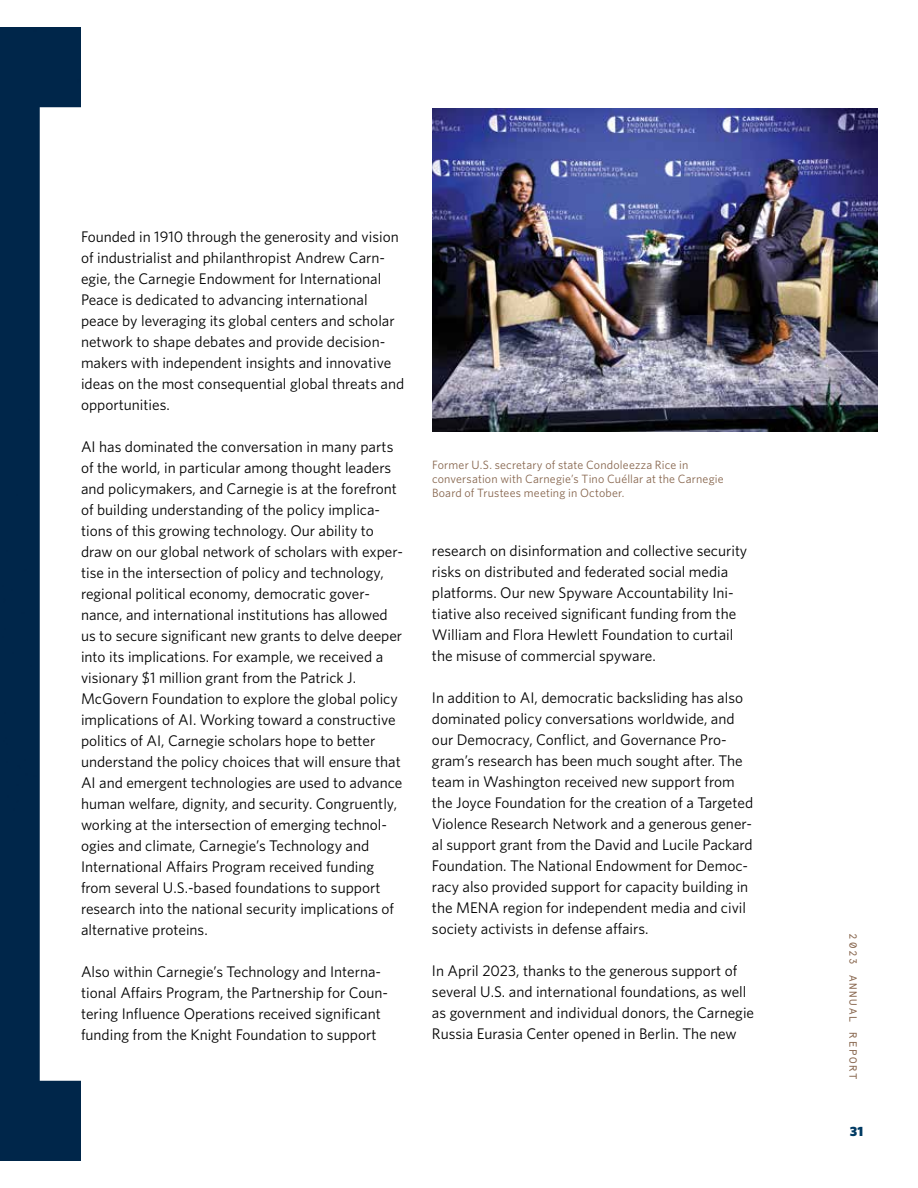
<style>
.page{position:relative;width:918px;height:1188px;background:#fff}
.page>*{position:absolute;margin:0;border:0;box-sizing:border-box;transform-origin:0 0}
.t1{font:15.3px/21px "Whitney";color:#000}
.t2{font:900 13.5px "Whitney";color:#003a63}
.t3{font:12px/14.4px "Whitney";letter-spacing:.015em;color:#88674f}
.t4{font:10.5px "Apercu Mono Pro";letter-spacing:.165em;color:#88674f}
</style>
<div class="page">
<div style="left:0;top:27px;width:81px;height:1134px;background:#00264a"></div>
<div style="left:40px;top:107px;width:717px;height:974px;background:#fff"></div>
<img style="left:432px;top:108px;width:446px;height:324px">
<p class="t1" style="left:81px;top:226px;width:325px">Founded in 1910 through the generosity and vision of industrialist and philanthropist Andrew Carn&shy;egie, the Carnegie Endowment for International Peace is dedicated to advancing international peace by leveraging its global centers and scholar network to shape debates and provide decision&shy;makers with independent insights and innovative ideas on the most consequential global threats and opportunities.</p>
<p class="t1" style="left:81px;top:436px;width:324px">AI has dominated the conversation in many parts of the world, in particular among thought leaders and policymakers, and Carnegie is at the forefront of building understanding of the policy implica&shy;tions of this growing technology. Our ability to draw on our global network of scholars with exper&shy;tise in the intersection of policy and technology, regional political economy, democratic gover&shy;nance, and international institutions has allowed us to secure significant new grants to delve deeper into its implications. For example, we received a visionary $1 million grant from the Patrick J.<br>McGovern Foundation to explore the global policy implications of AI. Working toward a constructive politics of AI, Carnegie scholars hope to better understand the policy choices that will ensure that AI and emergent technologies are used to advance human welfare, dignity, and security. Congruently, working at the intersection of emerging technol&shy;ogies and climate, Carnegie’s Technology and International Affairs Program received funding from several U.S.-based foundations to support research into the national security implications of alternative proteins.</p>
<p class="t1" style="left:81px;top:961px;width:309px">Also within Carnegie’s Technology and Interna&shy;tional Affairs Program, the Partnership for Coun&shy;tering Influence Operations received significant funding from the Knight Foundation to support</p>
<p class="t3" style="left:432px;top:457px;width:293px">Former U.S. secretary of state Condoleezza Rice in conversation with Carnegie’s Tino Cuéllar at the Carnegie<br>Board of Trustees meeting in October.</p>
<p class="t1" style="left:432px;top:540px;width:317px">research on disinformation and collective security risks on distributed and federated social media platforms. Our new Spyware Accountability Ini&shy;tiative also received significant funding from the William and Flora Hewlett Foundation to curtail the misuse of commercial spyware.</p>
<p class="t1" style="left:432px;top:687px;width:323px">In addition to AI, democratic backsliding has also dominated policy conversations worldwide, and our Democracy, Conflict, and Governance Pro&shy;gram’s research has been much sought after. The team in Washington received new support from the Joyce Foundation for the creation of a Targeted Violence Research Network and a generous gener&shy;al support grant from the David and Lucile Packard Foundation. The National Endowment for Democ&shy;racy also provided support for capacity building in the MENA region for independent media and civil society activists in defense affairs.</p>
<p class="t1" style="left:432px;top:960px;width:324px">In April 2023, thanks to the generous support of several U.S. and international foundations, as well as government and individual donors, the Carnegie Russia Eurasia Center opened in Berlin. The new</p>
<p class="t4" style="left:859px;top:933px;width:148px;rotate:90deg">2023 ANNUAL REPORT</p>
<p class="t2" style="left:850px;top:1122px;width:15px">31</p>
</div>
